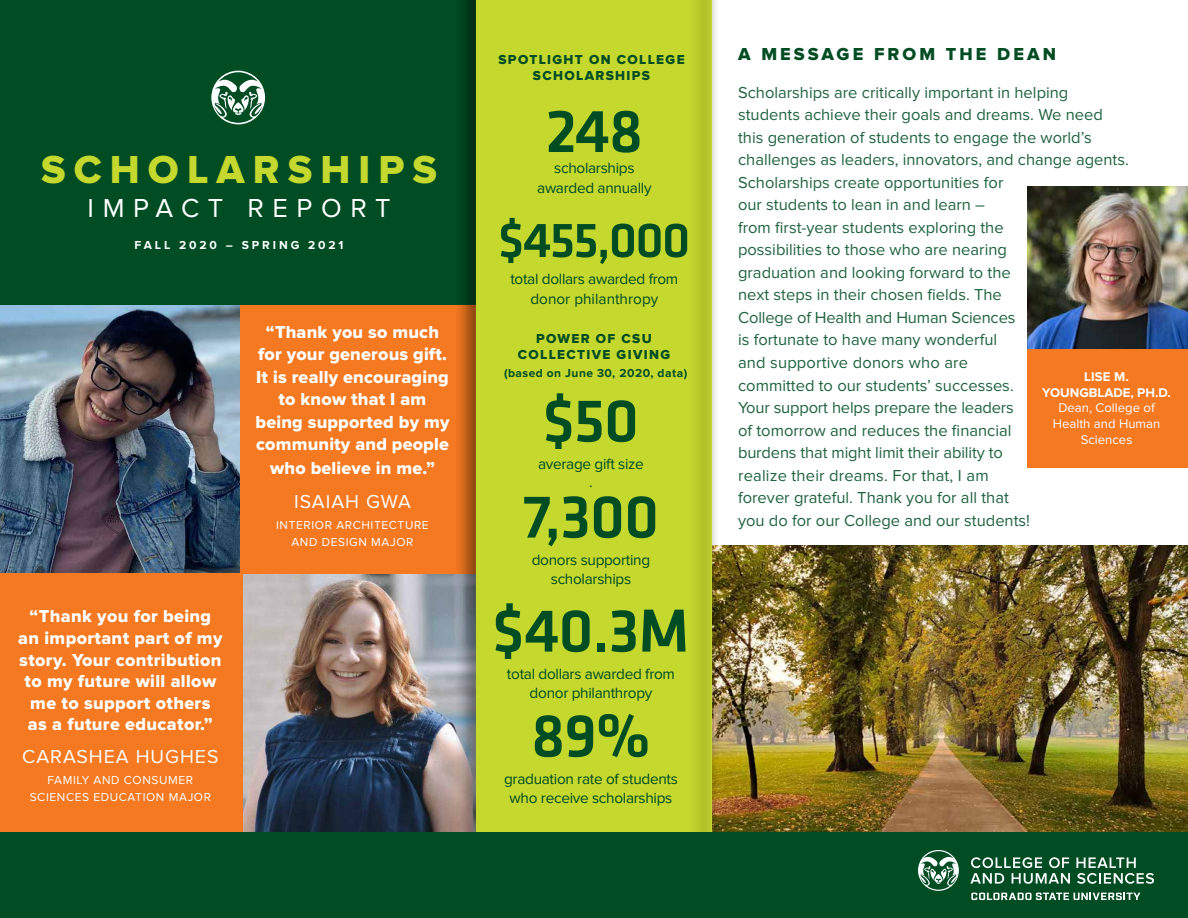
<style>
.page{position:relative;width:1188px;height:918px;background:#fff}
.page>*{position:absolute;margin:0;border:0;box-sizing:border-box;transform-origin:0 0}
.t1{font:500 63px "Klavika";letter-spacing:-.02em;color:#004c23}
.t2{font:500 51px "Klavika";letter-spacing:-.04em;color:#004c23}
.t3{font:40.5px "Proxima Nova Extrabld";letter-spacing:.2em;color:#c4d82e}
.t4{font:27px "Proxima Nova";letter-spacing:.32em;color:#fff}
.t5{font:19.5px "Proxima Nova";letter-spacing:.05em;color:#fff}
.t6{font:18px/22.6px "Proxima Nova Extrabld";letter-spacing:.01em;color:#fff;text-align:center}
.t7{font:18px "Proxima Nova Extrabld";letter-spacing:.17em;color:#004c23}
.t8{font:16.5px/22.5px "Proxima Nova";color:#20633f}
.t9{font:15.3px/19.5px "Proxima Nova";letter-spacing:-.02em;color:#004c23;text-align:center}
.t10{font:13.5px/16.5px "Proxima Nova Extrabld";letter-spacing:.1em;color:#004c23;text-align:center}
.t11{font:13.2px/15.8px "Proxima Nova";color:#fff;text-align:center}
.t12{font:700 13.2px/15.8px "Proxima Nova";color:#fff;text-align:center}
.t13{font:12px/16.5px "Proxima Nova";letter-spacing:.05em;color:#fff;text-align:center}
.t14{font:700 12px "Proxima Nova";letter-spacing:.04em;color:#004c23}
.t15{font:700 12px "Proxima Nova";letter-spacing:.24em;color:#fff}
</style>
<div class="page">
<img style="left:242px;top:573px;width:212px;height:260px">
<img style="left:0;top:305px;width:241px;height:268px">
<div style="left:0;top:573px;width:242px;height:272px;background:#f47920"></div>
<div style="left:241px;top:289px;width:258px;height:284px;background:#f47920"></div>
<div style="left:0;top:0;width:648px;height:305px;background:#004c23"></div>
<div style="left:454px;top:0;width:265px;height:918px;background:#000;opacity:.44"></div>
<div style="left:476px;top:0;width:213px;height:833px;background:#c4d82e"></div>
<svg style="left:211px;top:71px;width:54px;height:53px"></svg>
<div style="left:689px;top:0;width:499px;height:918px;background:#b7ca2b"></div>
<img style="left:711px;top:0;width:477px;height:833px">
<div style="left:0;top:833px;width:1188px;height:85px;background:#004c23"></div>
<svg style="left:971px;top:893px;width:169px;height:7px"></svg>
<svg style="left:918px;top:850px;width:41px;height:41px"></svg>
<svg style="left:970px;top:857px;width:100px;height:27px"></svg>
<svg style="left:1076px;top:857px;width:78px;height:27px"></svg>
<h3 class="t3" style="left:41px;top:146px;width:398px">SCHOLARSHIPS</h3>
<h3 class="t4" style="left:88px;top:193px;width:304px">IMPACT REPORT</h3>
<p class="t15" style="left:135px;top:238px;width:210px">FALL 2020 – SPRING 2021</p>
<p class="t6" style="left:18px;top:606px;width:206px;line-height:21.6px">“Thank you for being an important part of my story. Your contribution to my future will allow me to support others<br>as a future educator.”</p>
<p class="t5" style="left:22px;top:746px;width:198px">CARASHEA HUGHES</p>
<p class="t13" style="left:30px;top:772px;width:183px">FAMILY AND CONSUMER<br>SCIENCES EDUCATION MAJOR</p>
<p class="t6" style="left:256px;top:321px;width:195px">“Thank you so much for your generous gift.<br>It is really encouraging to know that I am being supported by my community and people who believe in me.”</p>
<p class="t5" style="left:294px;top:491px;width:118px">ISAIAH GWA</p>
<p class="t13" style="left:276px;top:517px;width:154px">INTERIOR ARCHITECTURE<br>AND DESIGN MAJOR</p>
<p class="t10" style="left:498px;top:51px;width:188px">SPOTLIGHT ON COLLEGE<br>SCHOLARSHIPS</p>
<h1 class="t1" style="left:545px;top:89px;width:99px">248</h1>
<p class="t9" style="left:537px;top:158px;width:116px">scholarships awarded annually</p>
<h2 class="t2" style="left:498px;top:206px;width:194px">$455,000</h2>
<p class="t9" style="left:510px;top:269px;width:170px">total dollars awarded from donor philanthropy</p>
<p class="t10" style="left:518px;top:330px;width:154px">POWER OF CSU<br>COLLECTIVE GIVING</p>
<p class="t14" style="left:504px;top:366px;width:185px">(based on June 30, 2020, data)</p>
<h1 class="t1" style="left:543px;top:378px;width:98px">$50</h1>
<p class="t9" style="left:538px;top:453px;width:107px;line-height:21px">average gift size ·</p>
<h1 class="t1" style="left:523px;top:474px;width:138px">7,300</h1>
<p class="t9" style="left:532px;top:550px;width:120px">donors supporting scholarships</p>
<h1 class="t1" style="left:492px;top:588px;width:199px">$40.3M</h1>
<p class="t9" style="left:507px;top:664px;width:170px">total dollars awarded from donor philanthropy</p>
<h1 class="t1" style="left:531px;top:693px;width:121px">89%</h1>
<p class="t9" style="left:510px;top:788px;width:164px">who receive scholarships</p>
<p class="t9" style="left:504px;top:769px;width:175px">graduation rate of students</p>
<p class="t7" style="left:738px;top:44px;width:319px">A MESSAGE FROM THE DEAN</p>
<p class="t8" style="left:738px;top:81px;width:392px">Scholarships are critically important in helping students achieve their goals and dreams. We need this generation of students to engage the world’s challenges as leaders, innovators, and change agents.<br>Scholarships create opportunities for<br>our students to lean in and learn –<br>from first-year students exploring the<br>possibilities to those who are nearing<br>graduation and looking forward to the<br>next steps in their chosen fields. The<br>College of Health and Human Sciences<br>is fortunate to have many wonderful<br>and supportive donors who are<br>committed to our students’ successes.<br>Your support helps prepare the leaders<br>of tomorrow and reduces the financial<br>burdens that might limit their ability to<br>realize their dreams. For that, I am<br>forever grateful. Thank you for all that<br>you do for our College and our students!</p>
<p class="t12" style="left:1042px;top:369px;width:130px">LISE M.<br>YOUNGBLADE, PH.D.</p>
<p class="t11" style="left:1053px;top:400px;width:109px">Dean, College of<br>Health and Human<br>Sciences</p>
</div>
